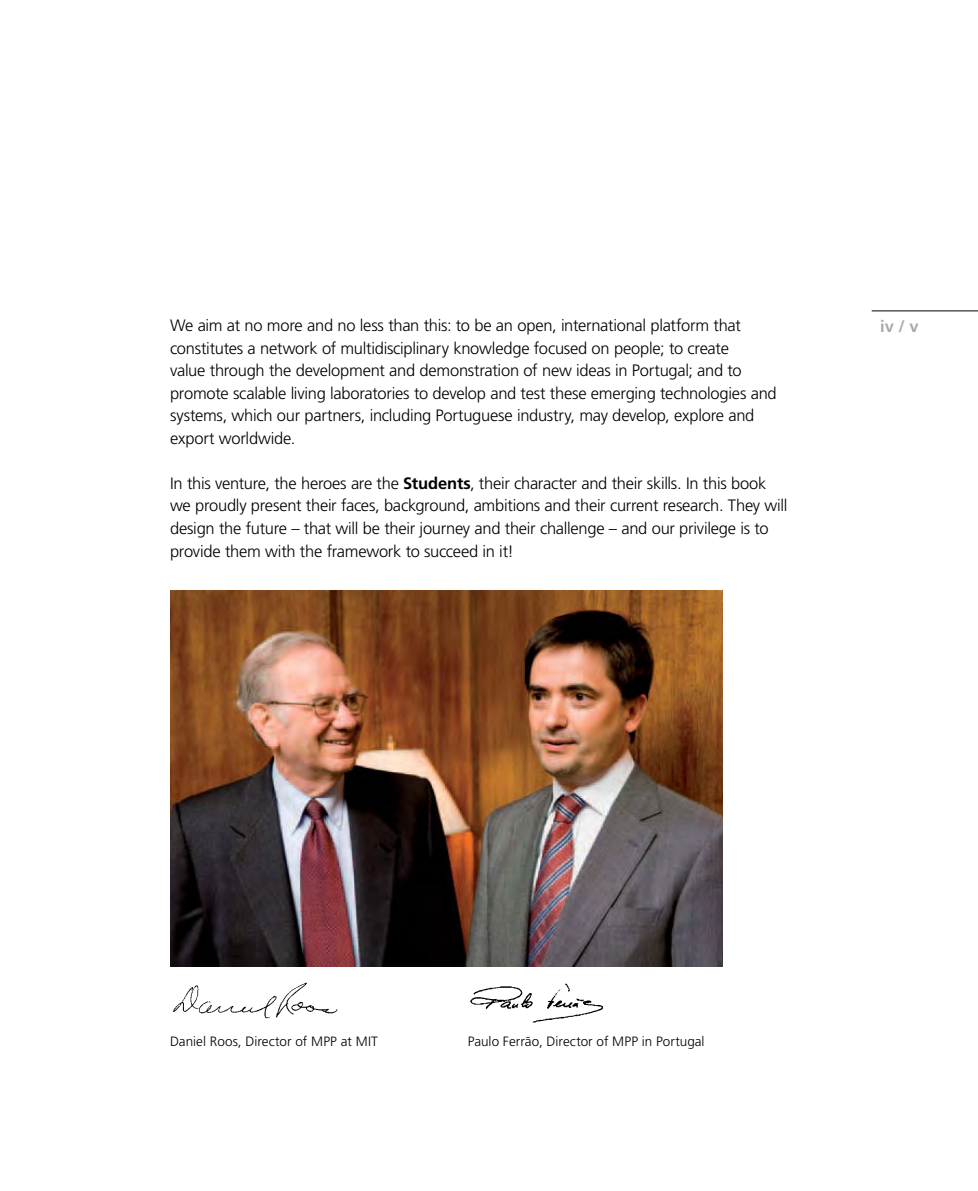
<style>
.page{position:relative;width:978px;height:1191px;background:#fff}
.page>*{position:absolute;margin:0;border:0;box-sizing:border-box;transform-origin:0 0}
.t1{font:300 16.5px/22.5px "Frutiger LT Std";letter-spacing:-.015em;color:#000}
.t2{font:700 16.5px "Frutiger LT Std";color:#a7a9ac}
.t3{font:300 13.5px "Frutiger LT Std";letter-spacing:.005em;color:#000}
.s1{font-weight:700}
</style>
<div class="page">
<img style="left:170px;top:591px;width:553px;height:375px">
<img style="left:173px;top:982px;width:165px;height:37px">
<img style="left:470px;top:983px;width:133px;height:40px">
<hr style="left:872px;top:310px;width:106px;height:1px;background:#000">
<p class="t1" style="left:170px;top:315px;width:608px">We aim at no more and no less than this: to be an open, international platform that constitutes a network of multidisciplinary knowledge focused on people; to create<br>value through the development and demonstration of new ideas in Portugal; and to promote scalable living laboratories to develop and test these emerging technologies and systems, which our partners, including Portuguese industry, may develop, explore and export worldwide.</p>
<p class="t1" style="left:170px;top:472px;width:619px">In this venture, the heroes are the <span class="s1">Students</span>, their character and their skills. In this book we proudly present their faces, background, ambitions and their current research. They will design the future – that will be their journey and their challenge – and our privilege is to provide them with the framework to succeed in it!</p>
<p class="t2" style="left:880px;top:317px;width:40px">iv/v</p>
<p class="t3" style="left:170px;top:1033px;width:209px">Daniel Roos, Director of MPP at MIT</p>
<p class="t3" style="left:468px;top:1033px;width:238px">Paulo Ferrão, Director of MPP in Portugal</p>
</div>
